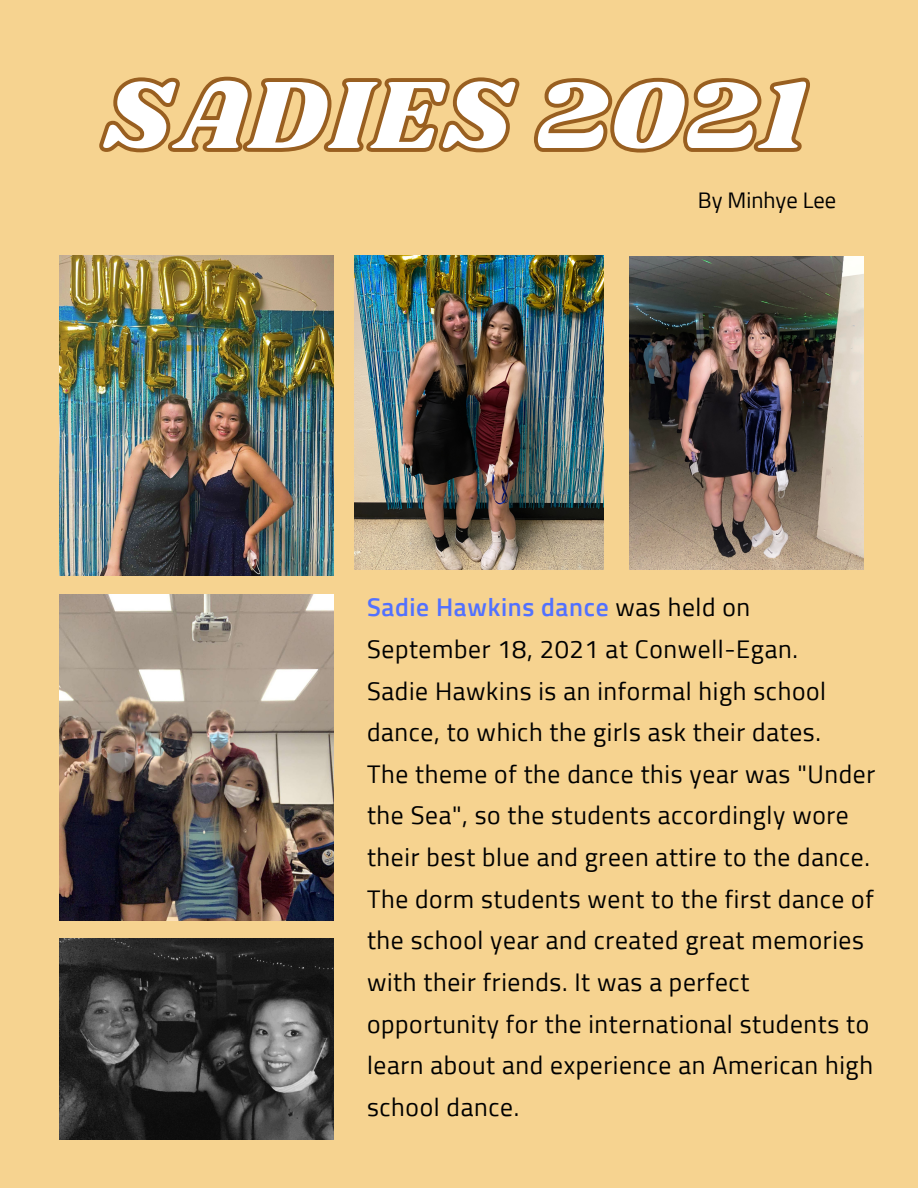
<style>
.page{position:relative;width:918px;height:1188px;background:#f6d390}
.page>*{position:absolute;margin:0;border:0;box-sizing:border-box;transform-origin:0 0}
.t1{font:105px "Shrikhand";color:#fff}
.t2{font:300 25.5px/41.7px "Sunflower";letter-spacing:.025em;color:#000}
.t3{font:300 22.5px "Sunflower";color:#000}
.s1{font-weight:500;color:#5271ff}
</style>
<div class="page">
<img style="left:355px;top:255px;width:249px;height:314px">
<img style="left:59px;top:594px;width:275px;height:326px">
<img style="left:630px;top:257px;width:234px;height:312px">
<img style="left:59px;top:939px;width:275px;height:200px">
<img style="left:59px;top:255px;width:275px;height:321px">
<svg style="left:99px;top:76px;width:711px;height:77px"></svg>
<p class="t1" style="left:102px;top:42px;width:706px">SADIES 2021</p>
<p class="t3" style="left:698px;top:190px;width:140px">By Minhye Lee</p>
<p class="t2" style="left:367px;top:588px;width:432px"><span class="s1">Sadie Hawkins dance</span> was held on<br>September 18, 2021 at Conwell-Egan.</p>
<p class="t2" style="left:367px;top:671px;width:461px">Sadie Hawkins is an informal high school dance, to which the girls ask their dates.</p>
<p class="t2" style="left:367px;top:755px;width:510px">The theme of the dance this year was "Under the Sea", so the students accordingly wore their best blue and green attire to the dance.<br>The dorm students went to the first dance of the school year and created great memories with their friends. It was a perfect opportunity for the international students to learn about and experience an American high school dance.</p>
</div>
